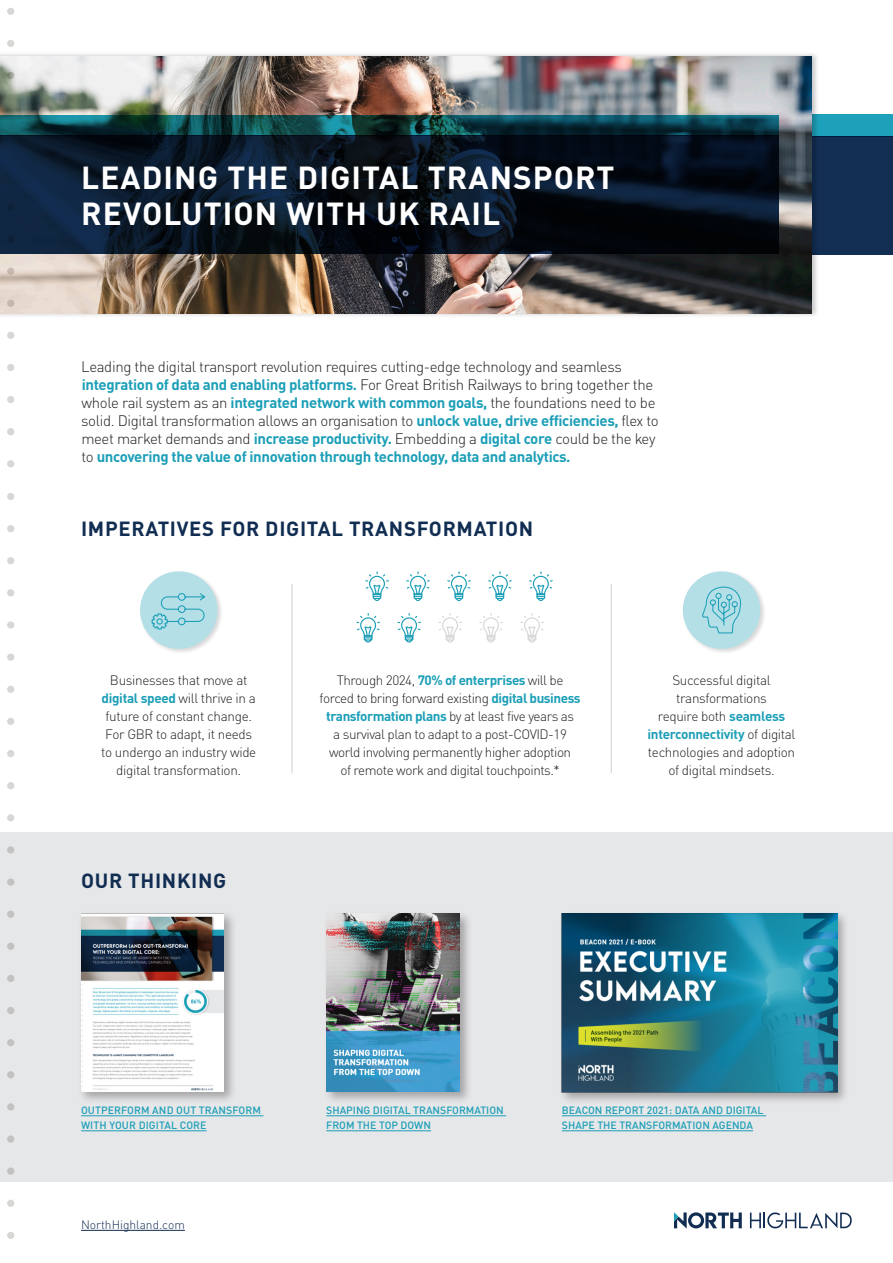
<style>
.page{position:relative;width:893px;height:1263px;background:#fff}
.page>*{position:absolute;margin:0;border:0;box-sizing:border-box;transform-origin:0 0}
.t1{font:700 31.5px/36px "DIN Pro";letter-spacing:.035em;color:#fff}
.t2{font:700 20.25px "DIN Pro";letter-spacing:.035em;color:#112d52}
.t3{font:300 15px/18px "DIN Pro";letter-spacing:-.025em;color:#231f20}
.t4{font:300 13.5px/18px "DIN Pro";letter-spacing:-.035em;color:#231f20;text-align:center}
.t5{font:300 12px "DIN Pro";color:#112d52}
.t6{font:500 10.5px/15px "DIN Pro";color:#1c9fb7}
.s1{font-weight:700;color:#1c9fb7}
</style>
<div class="page">
<div style="left:0;top:51px;width:820px;height:267px;background:#231f20;opacity:.24"></div>
<img style="left:0;top:56px;width:812px;height:257px">
<div style="left:0;top:832px;width:893px;height:350px;background:#e6e7e9"></div>
<svg style="left:750px;top:1212px;width:102px;height:16px"></svg>
<svg style="left:674px;top:1212px;width:68px;height:17px"></svg>
<div style="left:7px;top:267px;width:7px;height:8px;background:#c7bbb0;border-radius:50%"></div>
<div style="left:7px;top:300px;width:7px;height:7px;background:#c3b6ac;border-radius:50%"></div>
<div style="left:7px;top:332px;width:7px;height:7px;background:#d9d7d5;border-radius:50%"></div>
<div style="left:7px;top:364px;width:7px;height:7px;background:#d9d7d5;border-radius:50%"></div>
<div style="left:7px;top:396px;width:7px;height:7px;background:#d9d7d5;border-radius:50%"></div>
<div style="left:7px;top:428px;width:7px;height:7px;background:#d9d7d5;border-radius:50%"></div>
<div style="left:7px;top:460px;width:7px;height:7px;background:#d9d7d5;border-radius:50%"></div>
<div style="left:7px;top:8px;width:7px;height:7px;background:#d9d7d5;border-radius:50%"></div>
<div style="left:7px;top:40px;width:7px;height:7px;background:#d9d7d5;border-radius:50%"></div>
<svg style="left:7px;top:72px;width:7px;height:7px"></svg>
<div style="left:7px;top:975px;width:7px;height:7px;background:#c3c2c2;border-radius:50%"></div>
<div style="left:7px;top:1007px;width:7px;height:7px;background:#c3c2c2;border-radius:50%"></div>
<div style="left:7px;top:1039px;width:7px;height:7px;background:#c3c2c2;border-radius:50%"></div>
<div style="left:7px;top:1071px;width:7px;height:7px;background:#c3c2c2;border-radius:50%"></div>
<div style="left:7px;top:1103px;width:7px;height:7px;background:#c3c2c2;border-radius:50%"></div>
<div style="left:7px;top:1135px;width:7px;height:8px;background:#c3c2c2;border-radius:50%"></div>
<div style="left:7px;top:1167px;width:7px;height:8px;background:#c3c2c2;border-radius:50%"></div>
<div style="left:7px;top:1200px;width:7px;height:7px;background:#d9d7d5;border-radius:50%"></div>
<div style="left:7px;top:1232px;width:7px;height:7px;background:#d9d7d5;border-radius:50%"></div>
<div style="left:7px;top:493px;width:7px;height:7px;background:#d9d7d5;border-radius:50%"></div>
<div style="left:7px;top:525px;width:7px;height:7px;background:#d9d7d5;border-radius:50%"></div>
<div style="left:7px;top:557px;width:7px;height:7px;background:#d9d7d5;border-radius:50%"></div>
<div style="left:7px;top:589px;width:7px;height:7px;background:#d9d7d5;border-radius:50%"></div>
<div style="left:7px;top:621px;width:7px;height:8px;background:#d9d7d5;border-radius:50%"></div>
<div style="left:7px;top:653px;width:7px;height:8px;background:#d9d7d5;border-radius:50%"></div>
<div style="left:7px;top:686px;width:7px;height:7px;background:#d9d7d5;border-radius:50%"></div>
<div style="left:7px;top:718px;width:7px;height:7px;background:#d9d7d5;border-radius:50%"></div>
<div style="left:7px;top:750px;width:7px;height:7px;background:#d9d7d5;border-radius:50%"></div>
<div style="left:7px;top:782px;width:7px;height:7px;background:#d9d7d5;border-radius:50%"></div>
<div style="left:7px;top:814px;width:7px;height:7px;background:#d9d7d5;border-radius:50%"></div>
<div style="left:7px;top:846px;width:7px;height:7px;background:#c3c2c2;border-radius:50%"></div>
<div style="left:7px;top:878px;width:7px;height:8px;background:#c3c2c2;border-radius:50%"></div>
<div style="left:7px;top:910px;width:7px;height:8px;background:#c3c2c2;border-radius:50%"></div>
<div style="left:7px;top:943px;width:7px;height:7px;background:#c3c2c2;border-radius:50%"></div>
<div style="left:812px;top:115px;width:81px;height:22px;background:#1da0b9"></div>
<svg style="left:0;top:136px;width:779px;height:117px;background:#081422"></svg>
<svg style="left:0;top:115px;width:779px;height:21px;background:#0c4149"></svg>
<div style="left:812px;top:137px;width:81px;height:118px;background:#122e53"></div>
<hr style="left:81px;top:1230px;width:104px;height:1px;background:#112d52">
<div style="left:682px;top:570px;width:84px;height:84px;background:#231f20;opacity:.52"></div>
<div style="left:683px;top:571px;width:77px;height:78px;background:#b4dfe7;border-radius:50%"></div>
<div style="left:139px;top:570px;width:84px;height:84px;background:#231f20;opacity:.52"></div>
<div style="left:140px;top:571px;width:78px;height:78px;background:#b4dfe7;border-radius:50%"></div>
<svg style="left:365px;top:571px;width:24px;height:30px"></svg>
<svg style="left:356px;top:613px;width:24px;height:30px"></svg>
<svg style="left:406px;top:571px;width:24px;height:30px"></svg>
<svg style="left:397px;top:613px;width:24px;height:30px"></svg>
<svg style="left:447px;top:571px;width:24px;height:30px"></svg>
<svg style="left:438px;top:613px;width:24px;height:30px"></svg>
<svg style="left:488px;top:571px;width:24px;height:30px"></svg>
<svg style="left:479px;top:613px;width:24px;height:30px"></svg>
<svg style="left:529px;top:571px;width:24px;height:30px"></svg>
<svg style="left:520px;top:613px;width:24px;height:30px"></svg>
<hr style="left:611px;top:584px;width:1px;height:189px;background:#cfd0d2">
<hr style="left:292px;top:584px;width:1px;height:189px;background:#cfd0d2">
<svg style="left:151px;top:593px;width:54px;height:37px"></svg>
<svg style="left:702px;top:586px;width:39px;height:48px"></svg>
<div style="left:323px;top:910px;width:149px;height:195px;background:#231f20;opacity:.34"></div>
<img style="left:326px;top:914px;width:134px;height:178px">
<div style="left:78px;top:910px;width:159px;height:195px;background:#231f20;opacity:.34"></div>
<img style="left:81px;top:914px;width:143px;height:178px">
<div style="left:559px;top:910px;width:291px;height:195px;background:#231f20;opacity:.34"></div>
<img style="left:562px;top:913px;width:275px;height:179px">
<hr style="left:81px;top:1115px;width:183px;height:1px;background:#1c9fb7">
<hr style="left:81px;top:1130px;width:126px;height:1px;background:#1c9fb7">
<hr style="left:326px;top:1115px;width:180px;height:1px;background:#1c9fb7">
<hr style="left:326px;top:1130px;width:105px;height:1px;background:#1c9fb7">
<hr style="left:562px;top:1115px;width:204px;height:1px;background:#1c9fb7">
<hr style="left:562px;top:1130px;width:191px;height:1px;background:#1c9fb7">
<p class="t1" style="left:81px;top:156px;width:535px">LEADING THE DIGITAL TRANSPORT<br>REVOLUTION WITH UK RAIL</p>
<p class="t3" style="left:81px;top:356px;width:579px">Leading the digital transport revolution requires cutting-edge technology and seamless <span class="s1">integration of data and enabling platforms.</span> For Great British Railways to bring together the whole rail system as an <span class="s1">integrated network with common goals,</span> the foundations need to be solid. Digital transformation allows an organisation to <span class="s1">unlock value, drive efficiencies,</span> flex to meet market demands and <span class="s1">increase productivity.</span> Embedding a <span class="s1">digital core</span> could be the key to <span class="s1">uncovering the value of innovation through technology, data and analytics.</span></p>
<p class="t2" style="left:81px;top:512px;width:454px">IMPERATIVES FOR DIGITAL TRANSFORMATION</p>
<p class="t4" style="left:320px;top:670px;width:263px">Through 2024, <span class="s1">70% of enterprises</span> will be forced to bring forward existing <span class="s1">digital business transformation plans</span> by at least five years as<br>a survival plan to adapt to a post-COVID-19 world involving permanently higher adoption<br>of remote work and digital touchpoints.*</p>
<p class="t4" style="left:101px;top:670px;width:157px">Businesses that move at <span class="s1">digital speed</span> will thrive in a future of constant change.<br>For GBR to adapt, it needs to undergo an industry wide digital transformation.</p>
<p class="t4" style="left:648px;top:670px;width:149px">Successful digital transformations<br>require both <span class="s1">seamless interconnectivity</span> of digital technologies and adoption of digital mindsets.</p>
<p class="t2" style="left:81px;top:864px;width:147px">OUR THINKING</p>
<p class="t6" style="left:81px;top:1102px;width:181px">OUTPERFORM AND OUT TRANSFORM<br>WITH YOUR DIGITAL CORE</p>
<p class="t6" style="left:326px;top:1102px;width:179px">SHAPING DIGITAL TRANSFORMATION<br>FROM THE TOP DOWN</p>
<p class="t6" style="left:562px;top:1102px;width:203px">BEACON REPORT 2021: DATA AND DIGITAL<br>SHAPE THE TRANSFORMATION AGENDA</p>
<p class="t5" style="left:81px;top:1215px;width:105px">NorthHighland.com</p>
</div>
